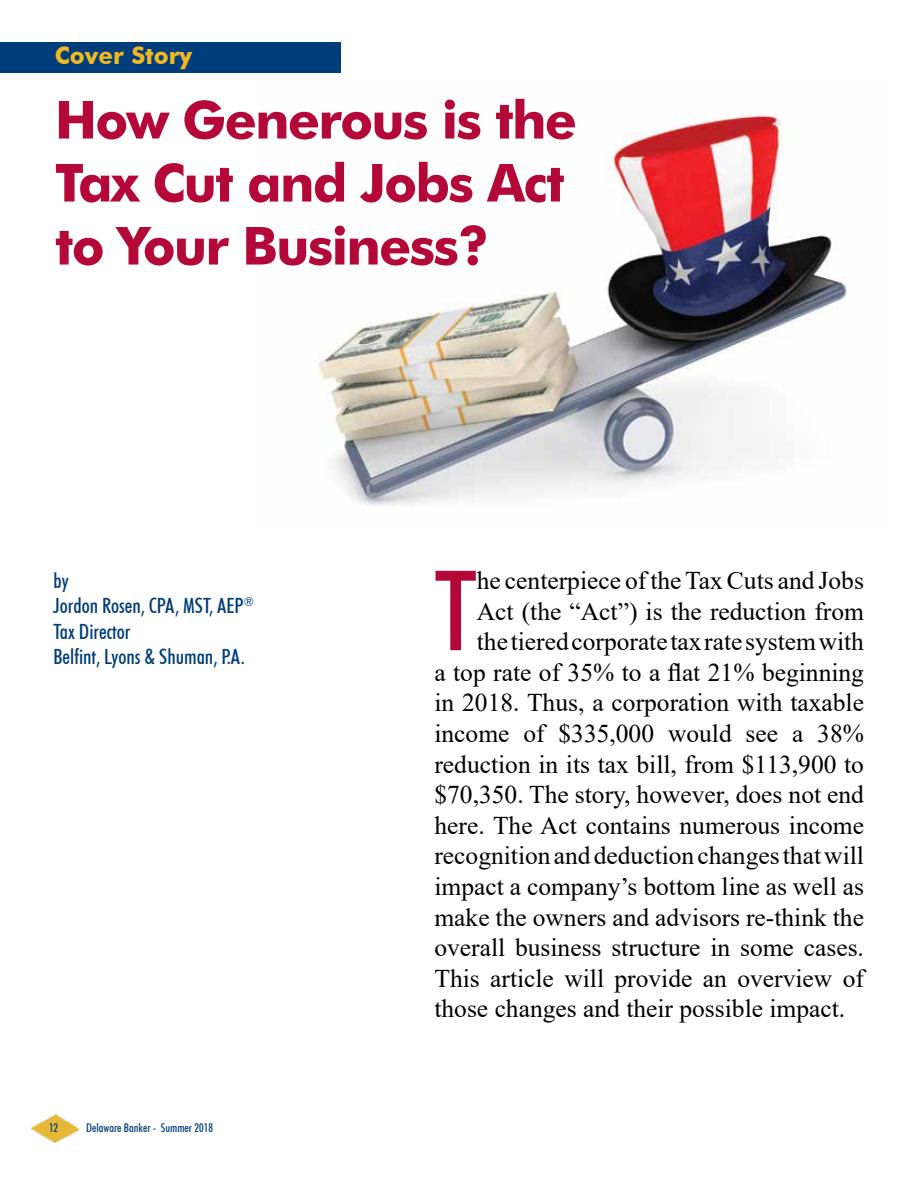
<style>
.page{position:relative;width:918px;height:1188px;background:#fff}
.page>*{position:absolute;margin:0;border:0;box-sizing:border-box;transform-origin:0 0}
.t1{font:500 condensed 111.3px "Futura BT";color:#b30838}
.t2{font:700 52.5px/63px "Futura BT";letter-spacing:-.03em;color:#b30838}
.t3{font:25.5px "Times New Roman";color:#000}
.t4{font:700 24px "Futura BT";color:#f1b821}
.t5{font:500 condensed 21px/25.2px "Futura BT";color:#003d7b}
.t6{font:500 condensed 12px "Futura BT";color:#003d7b}
</style>
<div class="page">
<img style="left:318px;top:114px;width:529px;height:392px">
<div style="left:0;top:42px;width:341px;height:30px;background:#003d7b"></div>
<img style="left:30px;top:1115px;width:50px;height:28px">
<p class="t4" style="left:55px;top:41px;width:139px">Cover Story</p>
<h2 class="t2" style="left:55px;top:88px;width:524px">How Generous is the<br>Tax Cut and Jobs Act to Your Business?</h2>
<p class="t5" style="left:54px;top:568px;width:202px">by<br>Jordon Rosen, CPA, MST, AEP<sup>®<br></sup>Tax Director<br>Belfint, Lyons &amp; Shuman, P.A.</p>
<p class="t6" style="left:49px;top:1120px;width:11px">12</p>
<p class="t6" style="left:86px;top:1120px;width:128px">Delaware Banker - Summer 2018</p>
<h1 class="t1" style="left:434px;top:543px;width:44px">T</h1>
<p class="t3" style="left:477px;top:562px;width:389px">he centerpiece of the Tax Cuts and Jobs</p>
<p class="t3" style="left:477px;top:593px;width:389px">Act (the “Act”) is the reduction from</p>
<p class="t3" style="left:477px;top:624px;width:389px">the tiered corporate tax rate system with</p>
<p class="t3" style="left:434px;top:654px;width:431px">a top rate of 35% to a flat 21% beginning</p>
<p class="t3" style="left:434px;top:685px;width:431px">in 2018. Thus, a corporation with taxable</p>
<p class="t3" style="left:434px;top:715px;width:431px">income of $335,000 would see a 38%</p>
<p class="t3" style="left:434px;top:746px;width:431px">reduction in its tax bill, from $113,900 to</p>
<p class="t3" style="left:434px;top:777px;width:431px">$70,350. The story, however, does not end</p>
<p class="t3" style="left:434px;top:807px;width:431px">here. The Act contains numerous income</p>
<p class="t3" style="left:434px;top:838px;width:431px">recognition and deduction changes that will</p>
<p class="t3" style="left:434px;top:868px;width:431px">impact a company’s bottom line as well as</p>
<p class="t3" style="left:434px;top:899px;width:431px">make the owners and advisors re-think the</p>
<p class="t3" style="left:434px;top:930px;width:431px">overall business structure in some cases.</p>
<p class="t3" style="left:434px;top:960px;width:431px">This article will provide an overview of</p>
<p class="t3" style="left:434px;top:991px;width:412px">those changes and their possible impact.</p>
</div>
